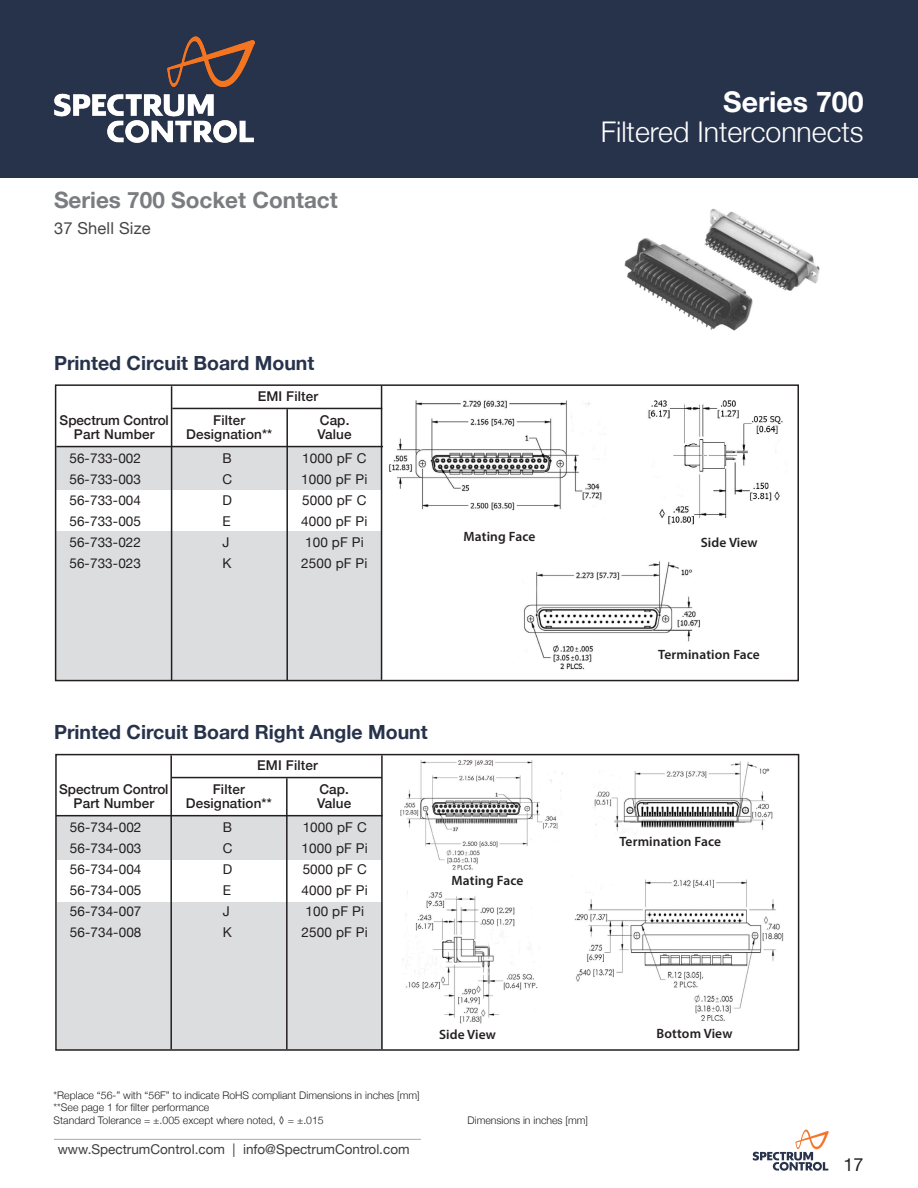
<style>
.page{position:relative;width:918px;height:1188px;background:#fff}
.page>*{position:absolute;margin:0;border:0;box-sizing:border-box;transform-origin:0 0}
.t1{font:300 28.5px "Helvetica Neue";color:#fff}
.t2{font:700 28.5px "Helvetica Neue";color:#fff}
.t3{font:700 22.5px "Helvetica Neue";color:#7a7c7f}
.t4{font:700 19.5px "Helvetica Neue";color:#27324b}
.t5{font:18px "Helvetica Neue";color:#231f20}
.t6{font:16.5px "Helvetica Neue";letter-spacing:.01em;color:#454647}
.t7{font:13.5px/21px "Helvetica Neue";letter-spacing:.01em;color:#231f20}
.t8{font:500 13.5px/13.5px "Helvetica Neue";letter-spacing:.01em;color:#231f20;text-align:center}
.t9{font:600 13.5px "Myriad Pro";letter-spacing:.01em;color:#231f20}
.t10{font:13.5px "Helvetica Neue";color:#3e3e3f}
.t11{font:300 10.5px/12.6px "Helvetica Neue";color:#231f20}
</style>
<div class="page">
<img style="left:400px;top:760px;width:384px;height:264px">
<img style="left:389px;top:400px;width:394px;height:270px">
<div style="left:0;top:0;width:918px;height:177px;background:#27324b"></div>
<img style="left:54px;top:36px;width:201px;height:107px">
<hr style="left:54px;top:1139px;width:367px;height:1px;background:#a8a9ad">
<div style="left:57px;top:902px;width:326px;height:147px;background:#dcdddf"></div>
<div style="left:56px;top:447px;width:326px;height:42px;background:#dcdddf"></div>
<div style="left:56px;top:531px;width:326px;height:149px;background:#dcdddf"></div>
<div style="left:55px;top:384px;width:744px;height:297px;border:2px solid #231f20"></div>
<hr style="left:381px;top:386px;width:1px;height:294px;background:#231f20">
<div style="left:56px;top:816px;width:326px;height:43px;background:#dcdddf"></div>
<div style="left:55px;top:754px;width:744px;height:297px;border:2px solid #231f20"></div>
<hr style="left:381px;top:755px;width:2px;height:294px;background:#231f20">
<img style="left:624px;top:208px;width:196px;height:123px">
<div style="left:679px;top:537px;width:101px;height:20px;background:#fff"></div>
<div style="left:449px;top:531px;width:101px;height:18px;background:#fff"></div>
<div style="left:620px;top:649px;width:140px;height:25px;background:#fff"></div>
<div style="left:617px;top:836px;width:106px;height:15px;background:#fff"></div>
<div style="left:446px;top:875px;width:83px;height:15px;background:#fff"></div>
<hr style="left:171px;top:386px;width:1px;height:294px;background:#231f20">
<hr style="left:286px;top:409px;width:2px;height:271px;background:#231f20">
<hr style="left:56px;top:446px;width:327px;height:1px;background:#231f20">
<hr style="left:172px;top:408px;width:210px;height:1px;background:#231f20">
<hr style="left:170px;top:755px;width:2px;height:294px;background:#231f20">
<hr style="left:286px;top:778px;width:2px;height:271px;background:#231f20">
<hr style="left:56px;top:815px;width:327px;height:1px;background:#231f20">
<hr style="left:172px;top:777px;width:210px;height:1px;background:#231f20">
<svg style="left:753px;top:1130px;width:76px;height:41px"></svg>
<h2 class="t3" style="left:54px;top:182px;width:285px">Series 700 Socket Contact</h2>
<p class="t6" style="left:54px;top:216px;width:98px">37 Shell Size</p>
<h1 class="t2" style="left:723px;top:80px;width:142px">Series 700</h1>
<h1 class="t1" style="left:601px;top:109px;width:264px">Filtered Interconnects</h1>
<h3 class="t4" style="left:54px;top:348px;width:262px">Printed Circuit Board Mount</h3>
<p class="t8" style="left:258px;top:388px;width:62px">EMI Filter</p>
<p class="t8" style="left:60px;top:412px;width:111px">Spectrum Control<br>Part Number</p>
<p class="t8" style="left:186px;top:412px;width:87px">Filter<br>Designation**</p>
<p class="t8" style="left:318px;top:412px;width:36px;text-align:left">Cap.<br>Value</p>
<p class="t7" style="left:69px;top:448px;width:73px;text-align:justify">56-733-002<br>56-733-003<br>56-733-004<br>56-733-005<br>56-733-022<br>56-733-023</p>
<p class="t7" style="left:223px;top:448px;width:11px">B<br>C<br>D<br>E<br>J<br>K</p>
<p class="t7" style="left:301px;top:448px;width:68px">1000 pF C<br>1000 pF Pi<br>5000 pF C<br>4000 pF Pi<br>100 pF Pi<br>2500 pF Pi</p>
<p class="t9" style="left:464px;top:528px;width:73px">Mating Face</p>
<h3 class="t4" style="left:54px;top:717px;width:375px">Printed Circuit Board Right Angle Mount</h3>
<p class="t8" style="left:257px;top:757px;width:62px">EMI Filter</p>
<p class="t8" style="left:59px;top:781px;width:111px">Spectrum Control<br>Part Number</p>
<p class="t8" style="left:186px;top:781px;width:87px">Filter<br>Designation**</p>
<p class="t8" style="left:317px;top:781px;width:36px;text-align:left">Cap.<br>Value</p>
<p class="t7" style="left:70px;top:817px;width:73px;text-align:justify">56-734-002<br>56-734-003<br>56-734-004<br>56-734-005<br>56-734-007<br>56-734-008</p>
<p class="t7" style="left:223px;top:817px;width:11px">B<br>C<br>D<br>E<br>J<br>K</p>
<p class="t7" style="left:302px;top:817px;width:68px">1000 pF C<br>1000 pF Pi<br>5000 pF C<br>4000 pF Pi<br>100 pF Pi<br>2500 pF Pi</p>
<p class="t9" style="left:452px;top:872px;width:73px">Mating Face</p>
<p class="t9" style="left:701px;top:534px;width:58px">Side View</p>
<p class="t9" style="left:658px;top:646px;width:103px">Termination Face</p>
<p class="t9" style="left:619px;top:833px;width:103px">Termination Face</p>
<p class="t9" style="left:439px;top:1026px;width:58px">Side View</p>
<p class="t9" style="left:657px;top:1024px;width:77px">Bottom View</p>
<p class="t11" style="left:54px;top:1088px;width:368px">*Replace “56-” with “56F” to indicate RoHS compliant Dimensions in inches [mm] **See page 1 for filter performance<br>Standard Tolerance = ±.005 except where noted, ◊ = ±.015</p>
<p class="t10" style="left:58px;top:1140px;width:353px">www.SpectrumControl.com | info@SpectrumControl.com</p>
<p class="t11" style="left:468px;top:1113px;width:122px">Dimensions in inches [mm]</p>
<h3 class="t5" style="left:844px;top:1151px;width:22px">17</h3>
</div>
